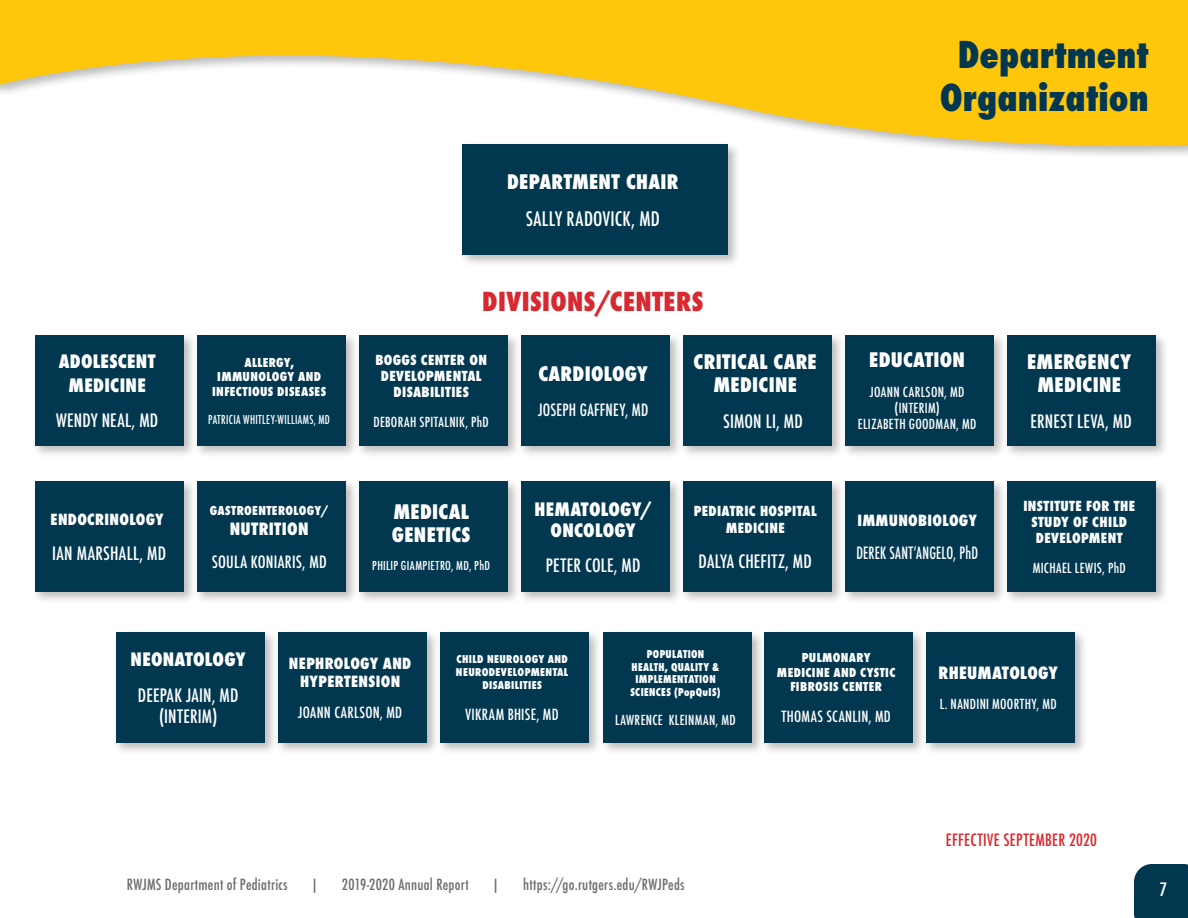
<style>
.page{position:relative;width:1188px;height:918px;background:#fff}
.page>*{position:absolute;margin:0;border:0;box-sizing:border-box;transform-origin:0 0}
.t1{font:800 condensed 36px/43.2px "Futura";letter-spacing:.005em;color:#013850;text-align:center}
.t2{font:800 condensed 25.5px "Futura";letter-spacing:.015em;color:#d82930}
.t3{font:800 condensed 19.5px/23.4px "Futura";letter-spacing:.015em;color:#fff;text-align:center}
.t4{font:500 condensed 19.5px "Futura";letter-spacing:.015em;color:#fff}
.t5{font:500 condensed 18px/21.6px "Futura";letter-spacing:.01em;color:#fff;text-align:center}
.t6{font:800 condensed 18px/23.4px "Futura";letter-spacing:.015em;color:#fff;text-align:center}
.t7{font:500 condensed 18px "Futura";letter-spacing:.01em;color:#fff;scale:1.05 1}
.t8{font:500 condensed 16.5px "Futura";letter-spacing:.015em;color:#d82930}
.t9{font:800 condensed 16.5px "Futura";letter-spacing:.02em;color:#fff}
.t10{font:500 condensed 16.5px "Futura";letter-spacing:.015em;color:#fff;scale:.87 1}
.t11{font:500 condensed 16.5px "Futura";letter-spacing:.015em;color:#fff;scale:.95 1}
.t12{font:500 condensed 16.5px "Futura";letter-spacing:.015em;color:#fff}
.t13{font:500 condensed 15px "Futura";letter-spacing:.02em;color:#6c6d70}
.t14{font:800 condensed 15px/18px "Futura";letter-spacing:.02em;color:#fff;text-align:center}
.t15{font:500 condensed 15px "Futura";letter-spacing:.02em;color:#fff}
.t16{font:500 condensed 13.5px/16.2px "Futura";letter-spacing:.025em;color:#fff;text-align:center}
.t17{font:800 condensed 13.5px/16.2px "Futura";letter-spacing:.03em;color:#fff;text-align:center}
.t18{font:800 condensed 12px/14.4px "Futura";letter-spacing:.03em;color:#fff;text-align:center}
.t19{font:500 condensed 12px "Futura";letter-spacing:.03em;color:#fff;scale:.91 1}
.t20{font:500 condensed 12px "Futura";letter-spacing:.03em;color:#fff}
.t21{font:800 condensed 10.5px/12.6px "Futura";letter-spacing:.035em;color:#fff;text-align:center;scale:.95 1}
.t22{font:800 condensed 10.5px/12.6px "Futura";letter-spacing:.035em;color:#fff;text-align:center}
</style>
<div class="page">
<div style="left:761px;top:629px;width:165px;height:127px;background:#231f20;opacity:.3"></div>
<div style="left:764px;top:632px;width:148px;height:110px;background:#013850"></div>
<div style="left:459px;top:141px;width:283px;height:127px;background:#231f20;opacity:.3"></div>
<div style="left:462px;top:144px;width:266px;height:111px;background:#013850"></div>
<div style="left:32px;top:332px;width:165px;height:127px;background:#231f20;opacity:.3"></div>
<div style="left:35px;top:335px;width:148px;height:110px;background:#013850"></div>
<div style="left:194px;top:332px;width:165px;height:127px;background:#231f20;opacity:.3"></div>
<div style="left:197px;top:335px;width:148px;height:110px;background:#013850"></div>
<div style="left:356px;top:332px;width:165px;height:127px;background:#231f20;opacity:.3"></div>
<div style="left:359px;top:335px;width:148px;height:110px;background:#013850"></div>
<div style="left:518px;top:332px;width:165px;height:127px;background:#231f20;opacity:.3"></div>
<div style="left:521px;top:335px;width:148px;height:110px;background:#013850"></div>
<div style="left:680px;top:332px;width:165px;height:127px;background:#231f20;opacity:.3"></div>
<div style="left:683px;top:335px;width:148px;height:110px;background:#013850"></div>
<div style="left:842px;top:332px;width:165px;height:127px;background:#231f20;opacity:.3"></div>
<div style="left:845px;top:335px;width:148px;height:110px;background:#013850"></div>
<div style="left:1004px;top:332px;width:165px;height:127px;background:#231f20;opacity:.3"></div>
<div style="left:1007px;top:335px;width:148px;height:110px;background:#013850"></div>
<div style="left:32px;top:478px;width:165px;height:127px;background:#231f20;opacity:.3"></div>
<div style="left:35px;top:481px;width:148px;height:111px;background:#013850"></div>
<div style="left:194px;top:478px;width:165px;height:127px;background:#231f20;opacity:.3"></div>
<div style="left:197px;top:481px;width:148px;height:111px;background:#013850"></div>
<div style="left:356px;top:478px;width:165px;height:127px;background:#231f20;opacity:.3"></div>
<div style="left:359px;top:481px;width:148px;height:111px;background:#013850"></div>
<div style="left:518px;top:478px;width:165px;height:127px;background:#231f20;opacity:.3"></div>
<div style="left:521px;top:481px;width:148px;height:111px;background:#013850"></div>
<div style="left:680px;top:478px;width:165px;height:127px;background:#231f20;opacity:.3"></div>
<div style="left:683px;top:481px;width:148px;height:111px;background:#013850"></div>
<div style="left:842px;top:478px;width:165px;height:127px;background:#231f20;opacity:.3"></div>
<div style="left:845px;top:481px;width:148px;height:111px;background:#013850"></div>
<div style="left:1004px;top:478px;width:165px;height:127px;background:#231f20;opacity:.3"></div>
<div style="left:1007px;top:481px;width:148px;height:111px;background:#013850"></div>
<div style="left:113px;top:629px;width:165px;height:127px;background:#231f20;opacity:.3"></div>
<div style="left:116px;top:632px;width:148px;height:110px;background:#013850"></div>
<div style="left:275px;top:629px;width:165px;height:127px;background:#231f20;opacity:.3"></div>
<div style="left:278px;top:632px;width:148px;height:110px;background:#013850"></div>
<div style="left:437px;top:629px;width:165px;height:127px;background:#231f20;opacity:.3"></div>
<div style="left:440px;top:632px;width:148px;height:110px;background:#013850"></div>
<div style="left:923px;top:629px;width:165px;height:127px;background:#231f20;opacity:.3"></div>
<div style="left:926px;top:632px;width:148px;height:110px;background:#013850"></div>
<svg style="left:0;top:0;width:1188px;height:160px;fill:#fec70c"></svg>
<div style="left:1134px;top:864px;width:54px;height:54px;background:#013850"></div>
<div style="left:600px;top:629px;width:165px;height:127px;background:#231f20;opacity:.3"></div>
<div style="left:603px;top:632px;width:149px;height:110px;background:#013850"></div>
<h3 class="t6" style="left:59px;top:350px;width:98px">ADOLESCENT<br>MEDICINE</h3>
<h3 class="t5" style="left:56px;top:410px;width:104px">WENDY NEAL, MD</h3>
<p class="t14" style="left:51px;top:511px;width:115px">ENDOCRINOLOGY</p>
<h3 class="t5" style="left:52px;top:543px;width:115px">IAN MARSHALL, MD</h3>
<p class="t18" style="left:212px;top:355px;width:115px">ALLERGY,<br>IMMUNOLOGY AND<br>INFECTIOUS DISEASES</p>
<p class="t19" style="left:208px;top:411px;width:135px">PATRICIA WHITLEY-WILLIAMS, MD</p>
<p class="t18" style="left:210px;top:503px;width:120px">GASTROENTEROLOGY/</p>
<p class="t9" style="left:230px;top:517px;width:80px">NUTRITION</p>
<p class="t12" style="left:212px;top:551px;width:116px">SOULA KONIARIS, MD</p>
<h3 class="t3" style="left:507px;top:170px;width:173px">DEPARTMENT CHAIR</h3>
<h3 class="t4" style="left:526px;top:206px;width:136px">SALLY RADOVICK, MD</h3>
<h2 class="t2" style="left:482px;top:284px;width:223px">DIVISIONS/CENTERS</h2>
<p class="t17" style="left:375px;top:352px;width:113px">BOGGS CENTER ON<br>DEVELOPMENTAL<br>DISABILITIES</p>
<p class="t16" style="left:373px;top:414px;width:117px">DEBORAH SPITALNIK, PhD</p>
<h3 class="t3" style="left:392px;top:500px;width:80px;text-align:left">MEDICAL<br>GENETICS</h3>
<p class="t20" style="left:372px;top:558px;width:119px">PHILIP GIAMPIETRO, MD, PhD</p>
<h3 class="t3" style="left:538px;top:362px;width:111px">CARDIOLOGY</h3>
<p class="t11" style="left:538px;top:399px;width:118px">JOSEPH GAFFNEY, MD</p>
<h3 class="t6" style="left:534px;top:498px;width:119px;line-height:21.6px">HEMATOLOGY/<br>ONCOLOGY</h3>
<h3 class="t5" style="left:546px;top:555px;width:96px">PETER COLE, MD</h3>
<h3 class="t3" style="left:694px;top:350px;width:125px">CRITICAL CARE<br>MEDICINE</h3>
<h3 class="t5" style="left:723px;top:410px;width:81px">SIMON LI, MD</h3>
<p class="t17" style="left:694px;top:503px;width:124px">PEDIATRIC HOSPITAL<br>MEDICINE</p>
<h3 class="t5" style="left:699px;top:550px;width:115px">DALYA CHEFITZ, MD</h3>
<h1 class="t1" style="left:940px;top:33px;width:211px">Department<br>Organization</h1>
<h3 class="t3" style="left:869px;top:348px;width:97px">EDUCATION</h3>
<p class="t16" style="left:858px;top:384px;width:120px">JOANN CARLSON, MD (INTERIM)<br>ELIZABETH GOODMAN, MD</p>
<p class="t14" style="left:857px;top:512px;width:121px">IMMUNOBIOLOGY</p>
<p class="t10" style="left:856px;top:543px;width:141px">DEREK SANT’ANGELO, PhD</p>
<h3 class="t3" style="left:1027px;top:350px;width:105px">EMERGENCY<br>MEDICINE</h3>
<h3 class="t5" style="left:1031px;top:410px;width:103px">ERNEST LEVA, MD</h3>
<p class="t17" style="left:1023px;top:498px;width:113px">INSTITUTE FOR THE<br>STUDY OF CHILD<br>DEVELOPMENT</p>
<p class="t16" style="left:1033px;top:560px;width:95px">MICHAEL LEWIS, PhD</p>
<h3 class="t6" style="left:131px;top:648px;width:117px">NEONATOLOGY</h3>
<h3 class="t5" style="left:138px;top:684px;width:102px">DEEPAK JAIN, MD (INTERIM)</h3>
<p class="t14" style="left:289px;top:654px;width:124px">NEPHROLOGY AND<br>HYPERTENSION</p>
<p class="t15" style="left:298px;top:703px;width:106px">JOANN CARLSON, MD</p>
<p class="t22" style="left:456px;top:653px;width:114px">CHILD NEUROLOGY AND<br>NEURODEVELOPMENTAL<br>DISABILITIES</p>
<p class="t15" style="left:466px;top:705px;width:95px">VIKRAM BHISE, MD</p>
<p class="t21" style="left:630px;top:648px;width:97px">POPULATION<br>HEALTH, QUALITY &amp;<br>IMPLEMENTATION<br>SCIENCES (PopQuIS)</p>
<p class="t16" style="left:615px;top:712px;width:122px">LAWRENCE KLEINMAN, MD</p>
<p class="t18" style="left:777px;top:651px;width:120px">PULMONARY<br>MEDICINE AND CYSTIC<br>FIBROSIS CENTER</p>
<p class="t15" style="left:781px;top:707px;width:111px">THOMAS SCANLIN, MD</p>
<p class="t9" style="left:939px;top:662px;width:121px">RHEUMATOLOGY</p>
<p class="t16" style="left:940px;top:696px;width:119px">L. NANDINI MOORTHY, MD</p>
<p class="t13" style="left:127px;top:875px;width:162px">RWJMS Department of Pediatrics</p>
<p class="t13" style="left:311px;top:875px;width:10px">|</p>
<p class="t13" style="left:342px;top:875px;width:128px">2019-2020 Annual Report</p>
<p class="t13" style="left:492px;top:875px;width:10px">|</p>
<p class="t13" style="left:523px;top:875px;width:163px">https://go.rutgers.edu/RWJPeds</p>
<p class="t8" style="left:946px;top:829px;width:153px">EFFECTIVE SEPTEMBER 2020</p>
<h3 class="t7" style="left:1159px;top:878px;width:9px">7</h3>
</div>
